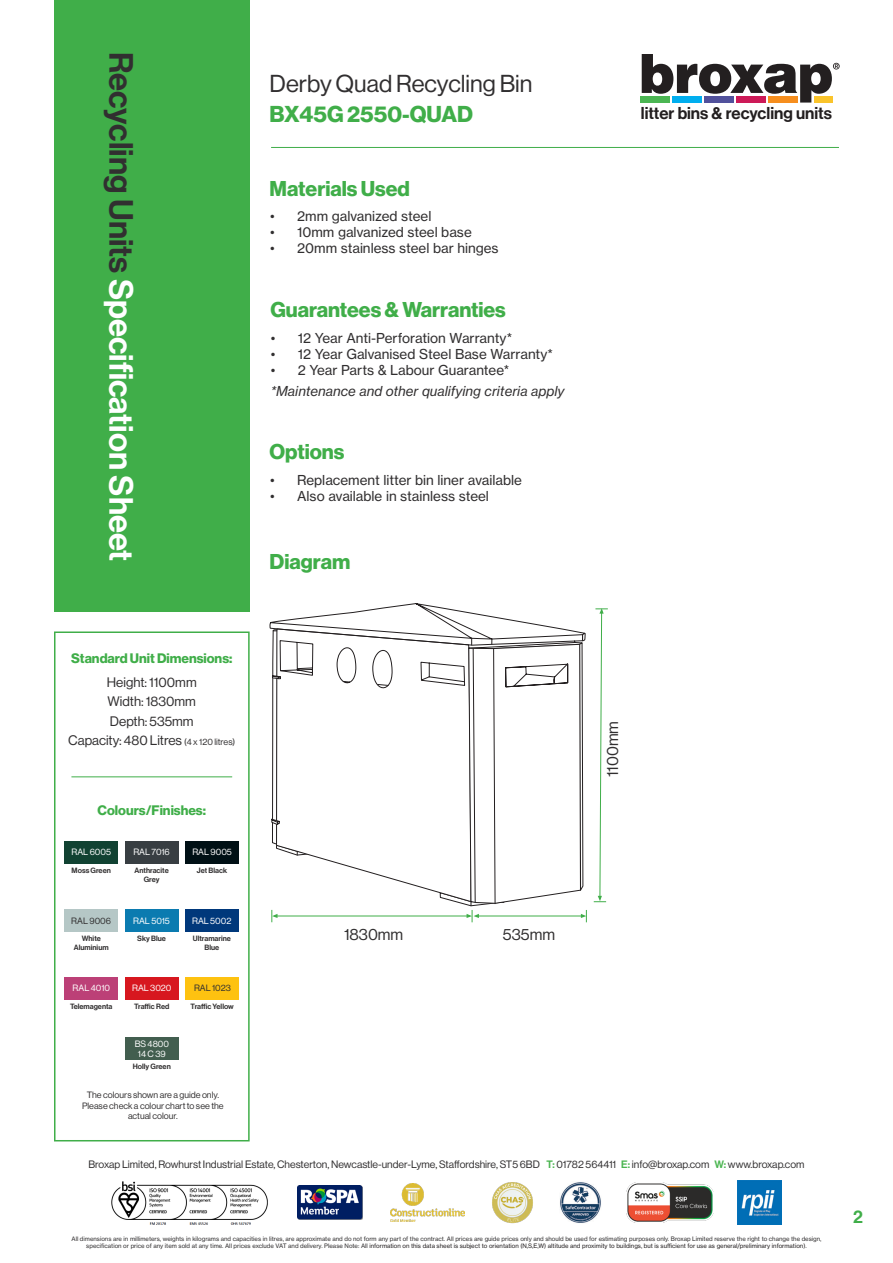
<style>
.page{position:relative;width:893px;height:1263px;background:#fff}
.page>*{position:absolute;margin:0;border:0;box-sizing:border-box;transform-origin:0 0}
.t1{font:33px "N Haas Grotesk DS Pro 65 Md";color:#fff}
.t2{font:24px "N Haas Grotesk DS Pro 55 Rg";color:#312f30}
.t3{font:22.5px "N Haas Grotesk DS Pro 75 Bd";color:#40ae49}
.t4{font:21px "N Haas Grotesk DS Pro 75 Bd";color:#40ae49}
.t5{font:18px "N Haas Grotesk DS Pro 65 Md";color:#40ae49}
.t6{font:16.8px "N Haas Grotesk DS Pro 65 Md";color:#231f20}
.t7{font:16.05px "N Haas Grotesk DS Pro 55 Rg";color:#312f30}
.t8{font:13.5px "N Haas Grotesk TX Pro 55 Rg";color:#312f30}
.t9{font:13.5px "N Haas Grotesk DS Pro 55 Rg";color:#312f30}
.t10{font:13.5px/24px "N Haas Grotesk DS Pro 75 Bd";color:#40ae49;text-align:center}
.t11{font:13.5px "N Haas Grotesk TX Pro 56 It";color:#312f30}
.t12{font:10.5px "N Haas Grotesk DS Pro 55 Rg";color:#312f30}
.t13{font:9px "N Haas Grotesk DS Pro 55 Rg";color:#312f30}
.t14{font:9px "N Haas Grotesk DS Pro 55 Rg";color:#fff}
.t15{font:7.5px/9px "N Haas Grotesk DS Pro 65 Md";color:#312f30;text-align:center}
.t16{font:6px/7.2px "N Haas Grotesk TX Pro 55 Rg";color:#312f30;text-align:center}
.s1{color:#312f30}
.s2{font-family:"N Haas Grotesk DS Pro 55 Rg";color:#312f30}
.s3{font-size:9px}
.s4{font-family:"N Haas Grotesk DS Pro 65 Md";color:#4ab550}
.s5{color:#231f20}
</style>
<div class="page">
<div style="left:54px;top:0;width:196px;height:612px;background:#40ae49"></div>
<svg style="left:642px;top:54px;width:198px;height:49px"></svg>
<div style="left:641px;top:97px;width:29px;height:6px;background:#4bb653"></div>
<div style="left:673px;top:97px;width:29px;height:6px;background:#00aeef"></div>
<div style="left:705px;top:97px;width:29px;height:6px;background:#51519c"></div>
<div style="left:737px;top:97px;width:29px;height:6px;background:#cd1a58"></div>
<div style="left:768px;top:97px;width:30px;height:6px;background:#f68e1e"></div>
<div style="left:814px;top:97px;width:18px;height:6px;background:#fac42b"></div>
<img style="left:297px;top:1185px;width:66px;height:34px">
<img style="left:391px;top:1184px;width:73px;height:37px">
<img style="left:112px;top:1181px;width:156px;height:44px">
<img style="left:560px;top:1182px;width:41px;height:41px">
<img style="left:492px;top:1182px;width:41px;height:41px">
<img style="left:626px;top:1182px;width:87px;height:40px">
<img style="left:738px;top:1181px;width:43px;height:43px">
<hr style="left:271px;top:147px;width:568px;height:1px;background:#40ae49">
<svg style="left:270px;top:603px;width:316px;height:303px"></svg>
<svg style="left:271px;top:634px;width:312px;height:269px"></svg>
<svg style="left:594px;top:608px;width:14px;height:294px"></svg>
<hr style="left:275px;top:916px;width:195px;height:1px;background:#40ae49">
<svg style="left:271px;top:910px;width:6px;height:12px"></svg>
<hr style="left:476px;top:916px;width:108px;height:1px;background:#40ae49">
<svg style="left:467px;top:910px;width:12px;height:12px"></svg>
<svg style="left:581px;top:910px;width:6px;height:12px"></svg>
<div style="left:54px;top:631px;width:196px;height:510px;border:2px solid #40ae49"></div>
<div style="left:125px;top:1037px;width:54px;height:23px;background:#425e4f"></div>
<div style="left:65px;top:841px;width:53px;height:23px;background:#114232"></div>
<div style="left:125px;top:841px;width:53px;height:23px;background:#383e42"></div>
<div style="left:186px;top:841px;width:53px;height:23px;background:#001015"></div>
<div style="left:65px;top:909px;width:53px;height:23px;background:#b5c7c6"></div>
<div style="left:125px;top:909px;width:53px;height:23px;background:#0b7bb0"></div>
<div style="left:185px;top:909px;width:54px;height:23px;background:#00387b"></div>
<div style="left:125px;top:977px;width:53px;height:23px;background:#d7171f"></div>
<div style="left:186px;top:977px;width:53px;height:23px;background:#fec210"></div>
<div style="left:65px;top:977px;width:53px;height:23px;background:#bc4077"></div>
<hr style="left:71px;top:777px;width:161px;height:1px;background:#40ae49">
<h1 class="t1" style="left:140px;top:52px;width:511px;rotate:90deg"><span class="s1">Recycling Units</span> Specification Sheet</h1>
<p class="t2" style="left:270px;top:70px;width:264px">Derby Quad Recycling Bin</p>
<p class="t3" style="left:270px;top:101px;width:205px">BX45G 2550-QUAD</p>
<p class="t4" style="left:270px;top:176px;width:142px">Materials Used</p>
<p class="t8" style="left:270px;top:208px;width:163px">• 2mm galvanized steel</p>
<p class="t8" style="left:270px;top:224px;width:203px">• 10mm galvanized steel base</p>
<p class="t8" style="left:270px;top:240px;width:230px">• 20mm stainless steel bar hinges</p>
<p class="t4" style="left:270px;top:297px;width:237px">Guarantees &amp; Warranties</p>
<p class="t8" style="left:271px;top:330px;width:243px">• 12 Year Anti-Perforation Warranty*</p>
<p class="t8" style="left:271px;top:346px;width:284px">• 12 Year Galvanised Steel Base Warranty*</p>
<p class="t8" style="left:271px;top:362px;width:240px">• 2 Year Parts &amp; Labour Guarantee*</p>
<p class="t11" style="left:271px;top:383px;width:295px">*Maintenance and other qualifying criteria apply</p>
<p class="t4" style="left:270px;top:440px;width:76px">Options</p>
<p class="t8" style="left:270px;top:472px;width:253px">• Replacement litter bin liner available</p>
<p class="t8" style="left:270px;top:488px;width:220px">• Also available in stainless steel</p>
<p class="t4" style="left:270px;top:550px;width:82px">Diagram</p>
<h3 class="t6" style="left:641px;top:103px;width:193px">litter bins &amp; recycling units</h3>
<p class="t10" style="left:71px;top:646px;width:163px">Standard Unit Dimensions:<br><span class="s2">Height: 1100mm</span></p>
<p class="t9" style="left:108px;top:694px;width:90px">Width: 1830mm</p>
<p class="t9" style="left:110px;top:713px;width:85px">Depth: 535mm</p>
<p class="t9" style="left:68px;top:733px;width:169px">Capacity: 480 Litres <span class="s3">(4 x 120 litres)</span></p>
<p class="t10" style="left:98px;top:799px;width:110px">Colours/Finishes:</p>
<p class="t14" style="left:72px;top:847px;width:41px">RAL 6005</p>
<p class="t14" style="left:192px;top:847px;width:41px">RAL 9005</p>
<p class="t14" style="left:133px;top:847px;width:38px">RAL 7016</p>
<p class="t15" style="left:72px;top:866px;width:41px">Moss Green</p>
<p class="t15" style="left:135px;top:866px;width:36px">Anthracite</p>
<p class="t15" style="left:144px;top:875px;width:17px">Grey</p>
<p class="t15" style="left:197px;top:866px;width:32px">Jet Black</p>
<p class="t13" style="left:71px;top:915px;width:41px">RAL 9006</p>
<p class="t15" style="left:82px;top:934px;width:21px">White</p>
<p class="t15" style="left:74px;top:943px;width:36px">Aluminium</p>
<p class="t14" style="left:133px;top:915px;width:38px">RAL 5015</p>
<p class="t15" style="left:137px;top:934px;width:30px">Sky Blue</p>
<p class="t14" style="left:192px;top:915px;width:41px">RAL 5002</p>
<p class="t15" style="left:193px;top:934px;width:40px">Ultramarine<br>Blue</p>
<p class="t14" style="left:73px;top:983px;width:39px">RAL 4010</p>
<p class="t14" style="left:132px;top:983px;width:41px">RAL 3020</p>
<p class="t13" style="left:194px;top:983px;width:38px">RAL 1023</p>
<p class="t15" style="left:70px;top:1002px;width:44px">Telemagenta</p>
<p class="t15" style="left:191px;top:1002px;width:45px">Traffic Yellow</p>
<p class="t15" style="left:134px;top:1002px;width:37px">Traffic Red</p>
<p class="t14" style="left:135px;top:1038px;width:36px">BS 4800</p>
<p class="t14" style="left:138px;top:1049px;width:29px">14 C 39</p>
<p class="t15" style="left:133px;top:1062px;width:40px">Holly Green</p>
<p class="t13" style="left:87px;top:1089px;width:134px">The colours shown are a guide only.</p>
<p class="t13" style="left:82px;top:1100px;width:143px">Please check a colour chart to see the</p>
<p class="t13" style="left:128px;top:1111px;width:51px">actual colour.</p>
<p class="t7" style="left:603px;top:777px;width:58px;rotate:-90deg">1100mm</p>
<p class="t7" style="left:344px;top:925px;width:61px">1830mm</p>
<p class="t7" style="left:503px;top:925px;width:54px">535mm</p>
<h3 class="t12" style="left:88px;top:1158px;width:717px">Broxap Limited, Rowhurst Industrial Estate, Chesterton, Newcastle-under-Lyme, Staffordshire, ST5 6BD <span class="s4">T:</span> 01782 564411 <span class="s4">E:</span> info@broxap.com <span class="s4">W:</span> www.broxap.com</h3>
<p class="t16" style="left:71px;top:1235px;width:751px">All dimensions are in millimeters, weights in kilograms and capacities in litres, are approximate and do not form any part of the contract. All prices are guide prices only and should be used for estimating purposes only. Broxap Limited reserve the right to change the design, specification or price of any item sold at any time. All prices exclude VAT and delivery. Please Note: All <span class="s5">information on this data sheet is subject to orientation (N,S,E,W) altitude and proximity to buildings, but is sufficient for use as general/preliminary information).</span></p>
<p class="t5" style="left:853px;top:1206px;width:11px">2</p>
</div>
